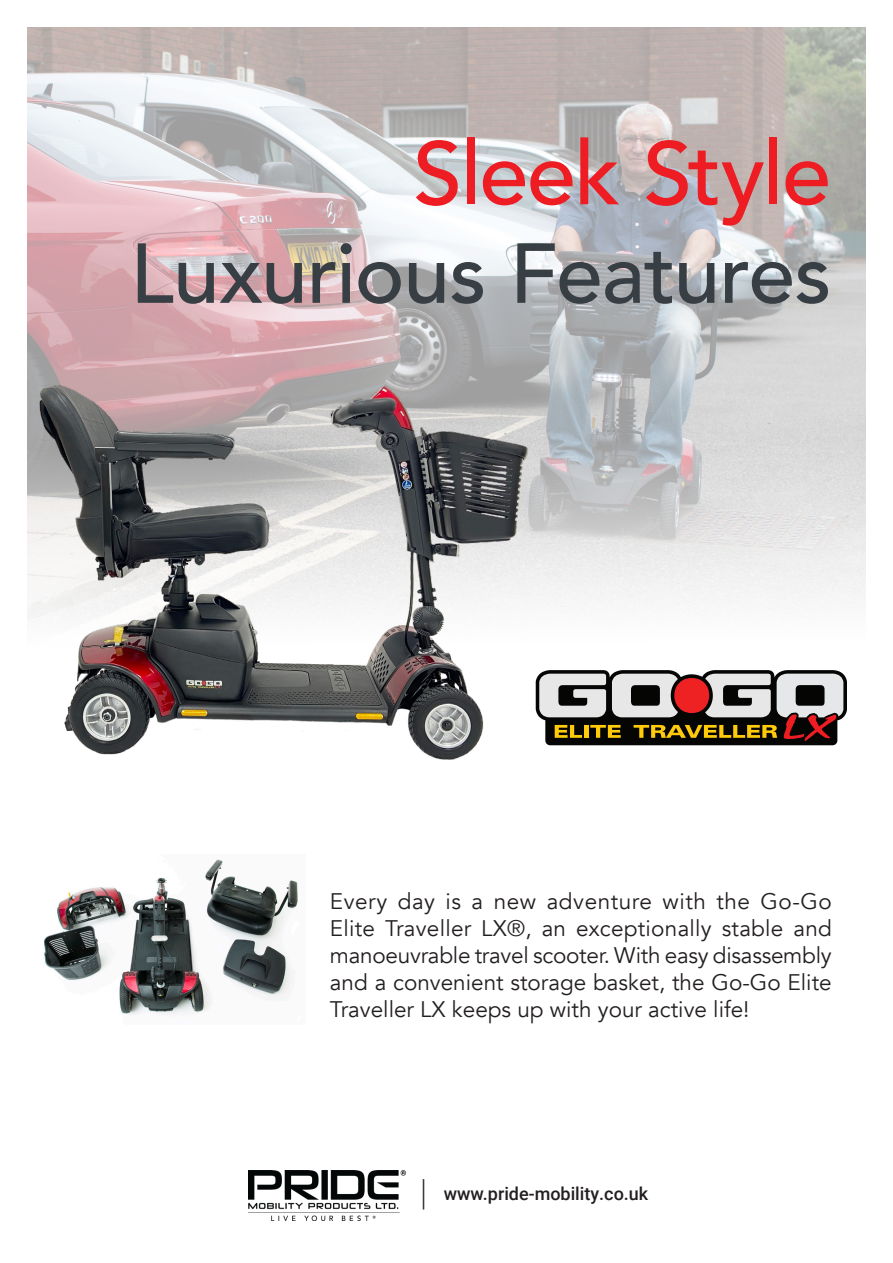
<style>
.page{position:relative;width:893px;height:1263px;background:#fff}
.page>*{position:absolute;margin:0;border:0;box-sizing:border-box;transform-origin:0 0}
.t1{font:500 88.5px "Avenir";letter-spacing:-.025em;color:#ee1d23}
.t2{font:500 84px "Avenir";letter-spacing:-.015em;color:#383f44}
.t3{font:22.5px/27px "Avenir";color:#231f20;text-align:justify}
.t4{font:500 18px "Roboto";color:#231f20}
.s1{font-weight:400;font-size:36px}
</style>
<div class="page">
<img style="left:27px;top:27px;width:839px;height:719px">
<svg style="left:536px;top:670px;width:311px;height:75px;background:#7f6f63"></svg>
<img style="left:27px;top:372px;width:508px;height:388px">
<img style="left:248px;top:1171px;width:157px;height:49px">
<img style="left:44px;top:859px;width:254px;height:156px">
<p class="t1" style="left:413px;top:97px;width:420px">Sleek Style</p>
<p class="t2" style="left:130px;top:201px;width:703px">Luxurious Features</p>
<p class="t3" style="left:330px;top:888px;width:504px">Every day is a new adventure with the Go-Go Elite Traveller LX®, an exceptionally stable and manoeuvrable travel scooter. With easy disassembly and a convenient storage basket, the Go-Go Elite Traveller LX keeps up with your active life!</p>
<p class="t4" style="left:421px;top:1181px;width:228px"><span class="s1">|</span> www.pride-mobility.co.uk</p>
</div>
